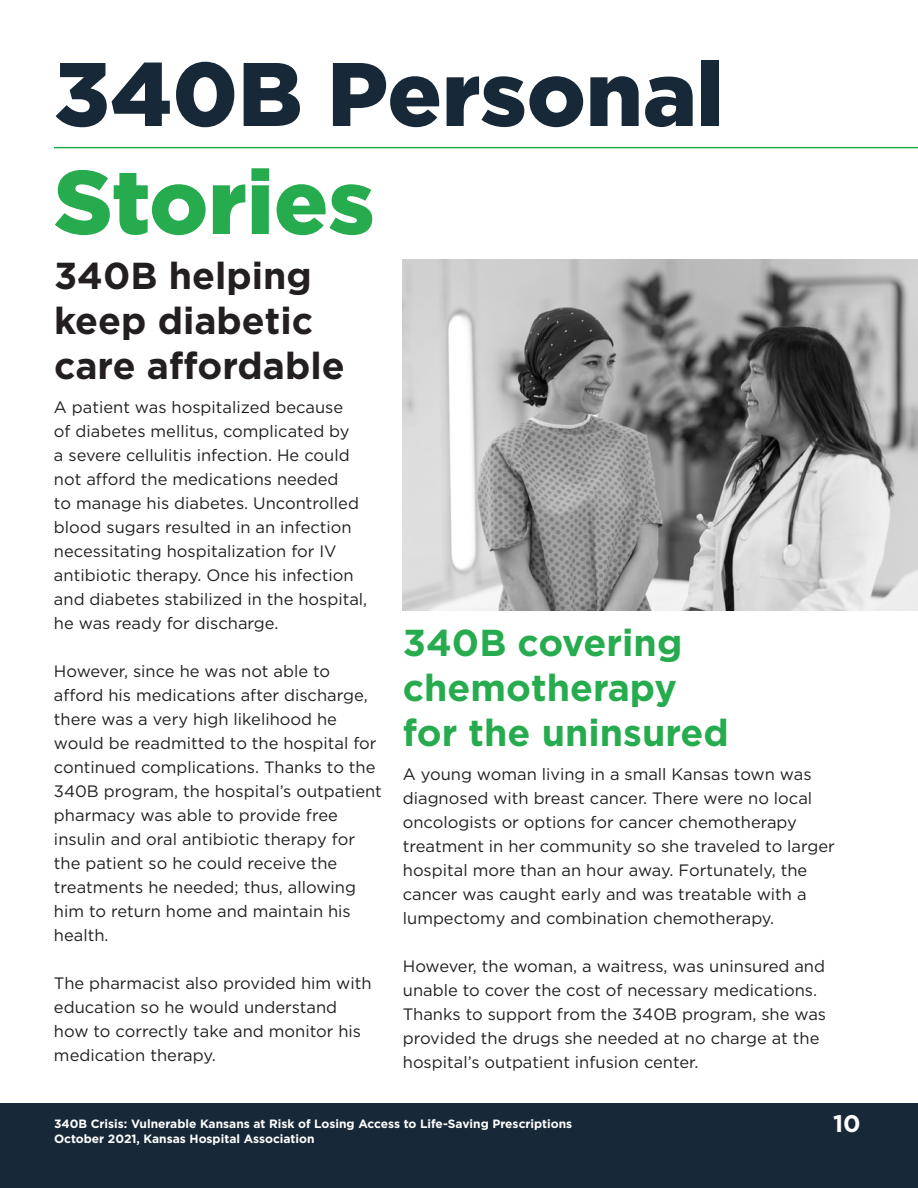
<style>
.page{position:relative;width:918px;height:1188px;background:#fff}
.page>*{position:absolute;margin:0;border:0;box-sizing:border-box;transform-origin:0 0}
.t1{font:900 90px/108px "Gotham";color:#172938}
.t2{font:700 37.5px/45px "Gotham";color:#26ab4f}
.t3{font:700 37.5px/45px "Gotham";color:#231f20}
.t4{font:700 24px "Gotham";color:#fff}
.t5{font:16.5px/24px "Gotham";color:#231f20}
.t6{font:700 12px "Gotham";color:#fff}
.s1{color:#26ab4f}
</style>
<div class="page">
<hr style="left:54px;top:147px;width:864px;height:1px;background:#26ab4f">
<img style="left:403px;top:259px;width:515px;height:351px">
<div style="left:0;top:1104px;width:918px;height:84px;background:#172938"></div>
<p class="t1" style="left:54px;top:39px;width:671px">340B Personal<br><span class="s1">Stories</span></p>
<p class="t3" style="left:54px;top:253px;width:292px">340B helping keep diabetic care affordable</p>
<p class="t5" style="left:54px;top:395px;width:315px">A patient was hospitalized because<br>of diabetes mellitus, complicated by<br>a severe cellulitis infection. He could not afford the medications needed<br>to manage his diabetes. Uncontrolled blood sugars resulted in an infection necessitating hospitalization for IV antibiotic therapy. Once his infection and diabetes stabilized in the hospital, he was ready for discharge.</p>
<p class="t5" style="left:54px;top:659px;width:329px">However, since he was not able to afford his medications after discharge, there was a very high likelihood he would be readmitted to the hospital for continued complications. Thanks to the 340B program, the hospital’s outpatient pharmacy was able to provide free insulin and oral antibiotic therapy for the patient so he could receive the treatments he needed; thus, allowing him to return home and maintain his health.</p>
<p class="t5" style="left:54px;top:971px;width:319px">The pharmacist also provided him with education so he would understand how to correctly take and monitor his medication therapy.</p>
<p class="t2" style="left:403px;top:620px;width:281px">340B covering chemotherapy</p>
<p class="t2" style="left:403px;top:710px;width:327px">for the uninsured</p>
<p class="t5" style="left:403px;top:762px;width:434px">A young woman living in a small Kansas town was diagnosed with breast cancer. There were no local oncologists or options for cancer chemotherapy treatment in her community so she traveled to larger hospital more than an hour away. Fortunately, the cancer was caught early and was treatable with a lumpectomy and combination chemotherapy.</p>
<p class="t5" style="left:403px;top:954px;width:425px">However, the woman, a waitress, was uninsured and unable to cover the cost of necessary medications.<br>Thanks to support from the 340B program, she was provided the drugs she needed at no charge at the hospital’s outpatient infusion center.</p>
<p class="t6" style="left:54px;top:1116px;width:520px">340B Crisis: Vulnerable Kansans at Risk of Losing Access to Life-Saving Prescriptions</p>
<p class="t6" style="left:54px;top:1131px;width:262px">October 2021, Kansas Hospital Association</p>
<p class="t4" style="left:833px;top:1107px;width:29px">10</p>
</div>
